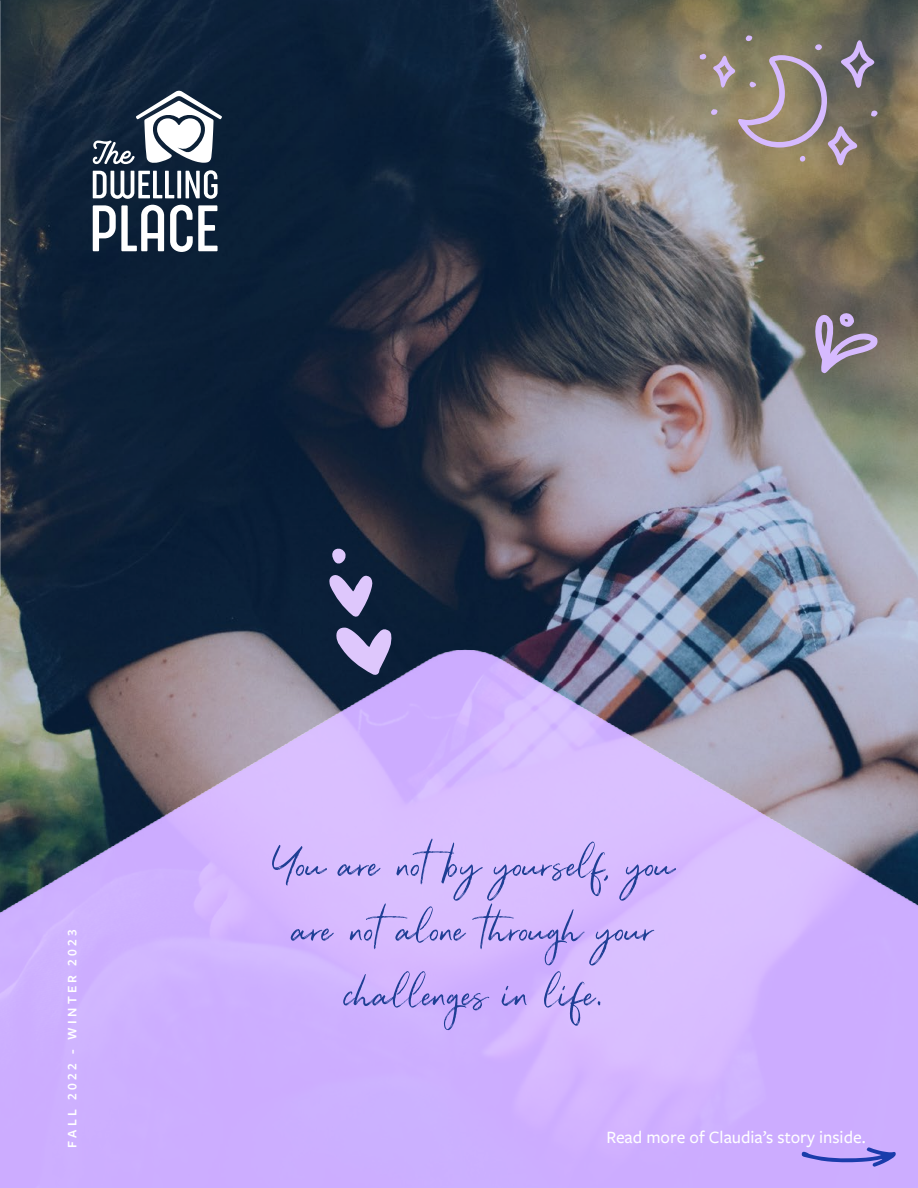
<style>
.page{position:relative;width:918px;height:1188px;background:#fff}
.page>*{position:absolute;margin:0;border:0;box-sizing:border-box;transform-origin:0 0}
.t1{font:54px/64.8px "Renegade";letter-spacing:-.01em;color:#1e3e94;text-align:center}
.t2{font:500 18px "Freight Sans Pro";color:#fff}
.t3{font:600 13.5px "Freight Sans Pro";letter-spacing:.24em;color:#fff}
</style>
<div class="page">
<img style="left:1px;top:0;width:917px;height:569px">
<img style="left:0;top:0;width:1px;height:595px">
<img style="left:0;top:569px;width:918px;height:619px">
<svg style="left:802px;top:1147px;width:94px;height:20px;background:#9a8de7"></svg>
<svg style="left:700px;top:35px;width:178px;height:132px;background:#8e8376"></svg>
<svg style="left:813px;top:312px;width:65px;height:65px;background:#8d8191"></svg>
<svg style="left:329px;top:548px;width:63px;height:128px;background:#525779"></svg>
<svg style="left:93px;top:171px;width:81px;height:28px"></svg>
<svg style="left:177px;top:171px;width:4px;height:27px"></svg>
<svg style="left:186px;top:170px;width:32px;height:29px"></svg>
<svg style="left:170px;top:205px;width:48px;height:47px"></svg>
<svg style="left:93px;top:205px;width:71px;height:46px"></svg>
<svg style="left:91px;top:90px;width:131px;height:74px"></svg>
<p class="t3" style="left:63px;top:1148px;width:220px;rotate:-90deg">FALL 2022 - WINTER 2023</p>
<p class="t1" style="left:272px;top:833px;width:402px">You are notby yourself, you are notalone through your challenges in life.</p>
<p class="t2" style="left:606px;top:1126px;width:261px">Read more of Claudia’s story inside.</p>
</div>
